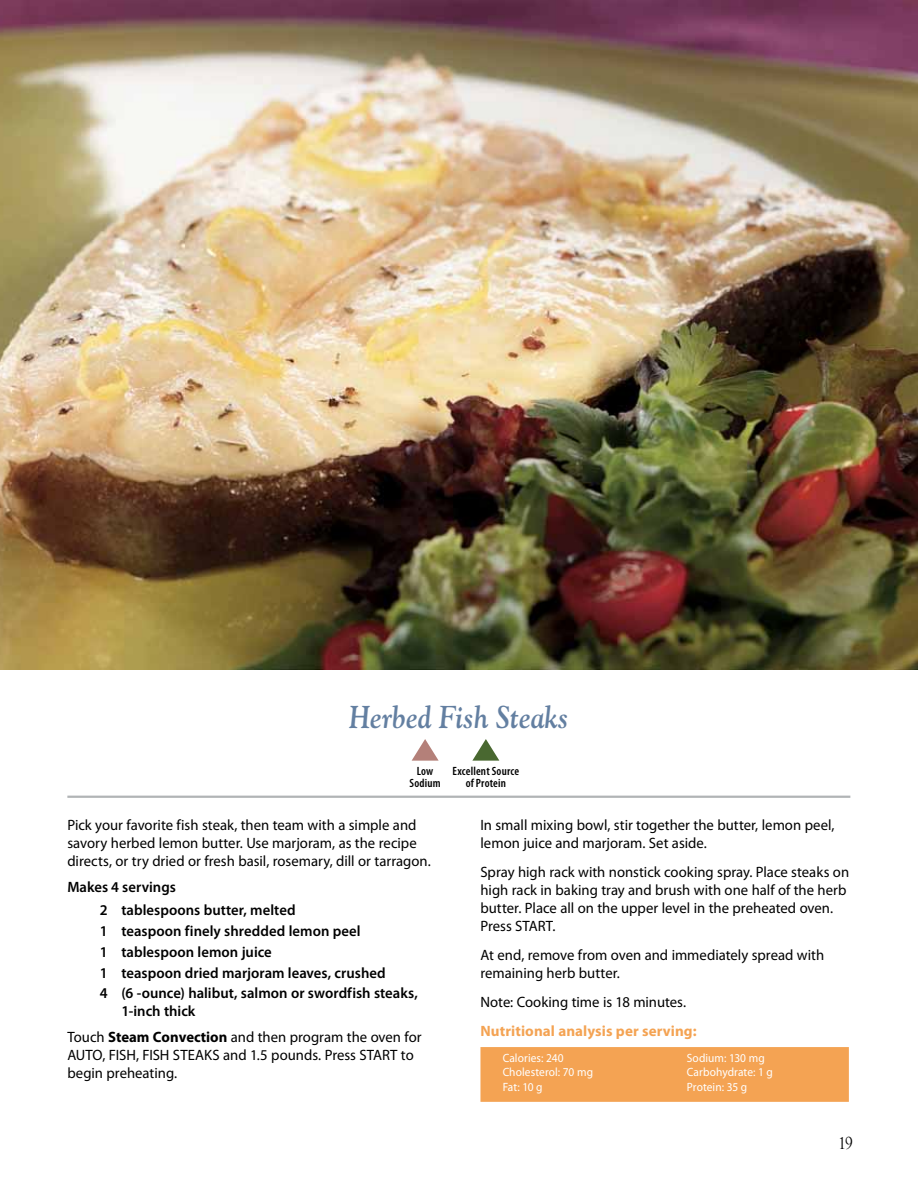
<style>
.page{position:relative;width:918px;height:1188px;background:#fff}
.page>*{position:absolute;margin:0;border:0;box-sizing:border-box;transform-origin:0 0}
.t1{font:italic 700 31.5px "Goudy";color:#637fa1;scale:.86 1}
.t2{font:18px "Goudy Old Style T";color:#000;scale:.86 1}
.t3{font:15px/18px "Myriad Pro";color:#000}
.t4{font:600 15px/20.7px "Myriad Pro";color:#000}
.t5{font:700 15px "Myriad Pro";letter-spacing:.005em;color:#f4a353}
.t6{font:12px/14.2px "Myriad Pro";letter-spacing:.005em;color:#fff;scale:.95 1}
.t7{font:600 condensed 12px/12.3px "Myriad Pro";letter-spacing:.015em;color:#000;text-align:center}
.s1{font-weight:600}
.s2{font-weight:700}
</style>
<div class="page">
<img style="left:0;top:0;width:918px;height:669px">
<hr style="left:67px;top:796px;width:783px;height:2px;background:#b1b4b6">
<svg style="left:412px;top:739px;width:27px;height:22px"></svg>
<svg style="left:472px;top:739px;width:27px;height:22px"></svg>
<div style="left:480px;top:1047px;width:369px;height:55px;background:#f4a353"></div>
<h1 class="t1" style="left:349px;top:697px;width:257px">Herbed Fish Steaks</h1>
<p class="t7" style="left:410px;top:765px;width:32px">Low<br>Sodium</p>
<p class="t7" style="left:453px;top:765px;width:68px">Excellent Source of Protein</p>
<p class="t3" style="left:67px;top:816px;width:365px">Pick your favorite fish steak, then team with a simple and savory herbed lemon butter. Use marjoram, as the recipe directs, or try dried or fresh basil, rosemary, dill or tarragon.</p>
<p class="t4" style="left:100px;top:875px;width:197px;line-height:23.4px;text-indent:-33px">Makes 4 servings<br>2 tablespoons butter, melted</p>
<p class="t4" style="left:100px;top:920px;width:320px">1 teaspoon finely shredded lemon peel<br>1 tablespoon lemon juice<br>1 teaspoon dried marjoram leaves, crushed<br>4 (6 -ounce) halibut, salmon or swordfish steaks,</p>
<p class="t3" style="left:67px;top:998px;width:356px;line-height:26.1px;text-indent:54px"><span class="s1">1-inch thick<br></span>Touch <span class="s2">Steam Convection</span> and then program the oven for</p>
<p class="t3" style="left:67px;top:1046px;width:348px">AUTO, FISH, FISH STEAKS and 1.5 pounds. Press START to begin preheating.</p>
<p class="t3" style="left:480px;top:816px;width:356px">In small mixing bowl, stir together the butter, lemon peel, lemon juice and marjoram. Set aside.</p>
<p class="t3" style="left:480px;top:863px;width:370px">Spray high rack with nonstick cooking spray. Place steaks on high rack in baking tray and brush with one half of the herb butter. Place all on the upper level in the preheated oven.<br>Press START.</p>
<p class="t3" style="left:480px;top:946px;width:345px">At end, remove from oven and immediately spread with remaining herb butter.</p>
<p class="t3" style="left:480px;top:993px;width:207px">Note: Cooking time is 18 minutes.</p>
<p class="t5" style="left:480px;top:1021px;width:218px">Nutritional analysis per serving:</p>
<p class="t6" style="left:503px;top:1051px;width:97px">Calories: 240<br>Cholesterol: 70 mg<br>Fat: 10 g</p>
<p class="t6" style="left:687px;top:1051px;width:92px">Sodium: 130 mg<br>Carbohydrate: 1 g<br>Protein: 35 g</p>
<p class="t2" style="left:838px;top:1133px;width:19px">19</p>
</div>
